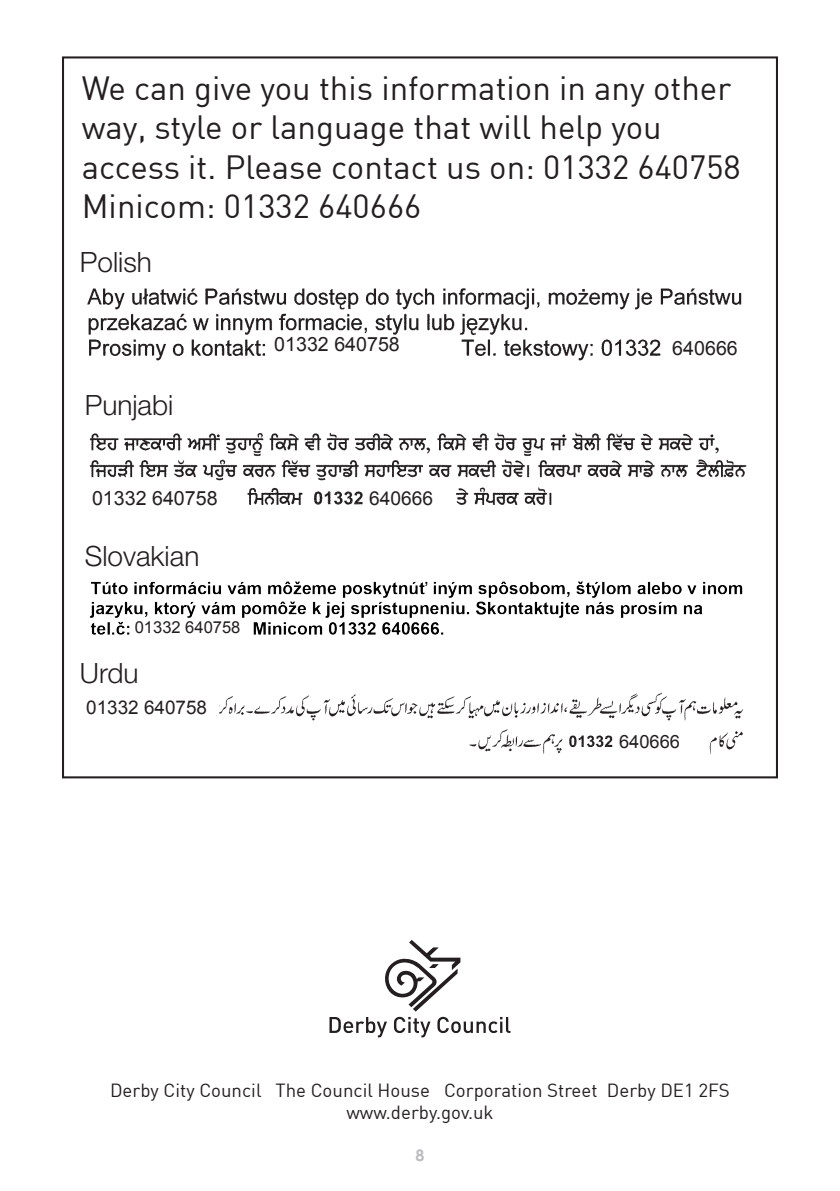
<style>
.page{position:relative;width:840px;height:1191px;background:#fff}
.page>*{position:absolute;margin:0;border:0;box-sizing:border-box;transform-origin:0 0}
.Body_copy{font:33px/39.6px "DIN";color:#231f20}
.Body_bullets{font:300 28px "Helvetica Neue LT Std";color:#231f20}
.t1{font:19.6px "Arial";color:#231f20}
.t2{font:19.2px "Arial";color:#231f20}
.t3{font:19px "Arial";color:#231f20}
.t4{font:18.8px "Arial";color:#231f20}
.t5{font:18.6px "DIN";color:#231f20}
.t6{font:18.2px "Arial";color:#231f20}
.t7{font:16.6px "Arial";color:#231f20}
.t8{font:700 16px "Century Gothic";color:#bcbdc0}
</style>
<div class="page">
<img style="left:87px;top:288px;width:655px;height:73px">
<div style="left:271px;top:333px;width:71px;height:31px;background:#fff"></div>
<img style="left:89px;top:432px;width:658px;height:73px">
<div style="left:369px;top:490px;width:85px;height:19px;background:#fff"></div>
<div style="left:146px;top:490px;width:99px;height:28px;background:#fff"></div>
<div style="left:89px;top:483px;width:136px;height:31px;background:#fff"></div>
<img style="left:90px;top:581px;width:653px;height:54px">
<div style="left:135px;top:618px;width:116px;height:31px;background:#fff"></div>
<img style="left:219px;top:692px;width:524px;height:62px">
<div style="left:618px;top:735px;width:82px;height:17px;background:#fff"></div>
<svg style="left:329px;top:940px;width:181px;height:97px"></svg>
<p class="Body_copy" style="left:82px;top:67px;width:660px">We can give you this information in any other way, style or language that will help you access it. Please contact us on: 01332 640758<br>Minicom: 01332 640666</p>
<p class="Body_bullets" style="left:80px;top:244px;width:73px">Polish</p>
<p class="Body_bullets" style="left:85px;top:387px;width:90px">Punjabi</p>
<p class="t1" style="left:274px;top:333px;width:127px">01332 640758</p>
<p class="t1" style="left:146px;top:486px;width:76px">64XXXX</p>
<p class="t2" style="left:148px;top:487px;width:66px">718000</p>
<p class="t2" style="left:369px;top:487px;width:65px">640666</p>
<p class="t1" style="left:92px;top:487px;width:127px">01332 640758</p>
<p class="t7" style="left:371px;top:489px;width:57px">206182</p>
<p class="Body_bullets" style="left:85px;top:538px;width:116px">Slovakian</p>
<p class="t7" style="left:135px;top:618px;width:107px">01332 640758</p>
<p class="Body_bullets" style="left:80px;top:656px;width:60px">Urdu</p>
<p class="t4" style="left:86px;top:697px;width:122px">01332 640758</p>
<p class="t3" style="left:84px;top:697px;width:23px">01</p>
<p class="t3" style="left:142px;top:697px;width:65px">718000</p>
<p class="t1" style="left:142px;top:698px;width:76px">64XXXX</p>
<p class="t1" style="left:672px;top:337px;width:67px">640666</p>
<p class="t6" style="left:618px;top:731px;width:62px">640666</p>
<p class="t5" style="left:110px;top:1078px;width:621px">Derby City Council The Council House Corporation Street Derby DE1 2FS</p>
<p class="t5" style="left:346px;top:1101px;width:149px">www.derby.gov.uk</p>
<p class="t8" style="left:415px;top:1145px;width:10px">8</p>
</div>
